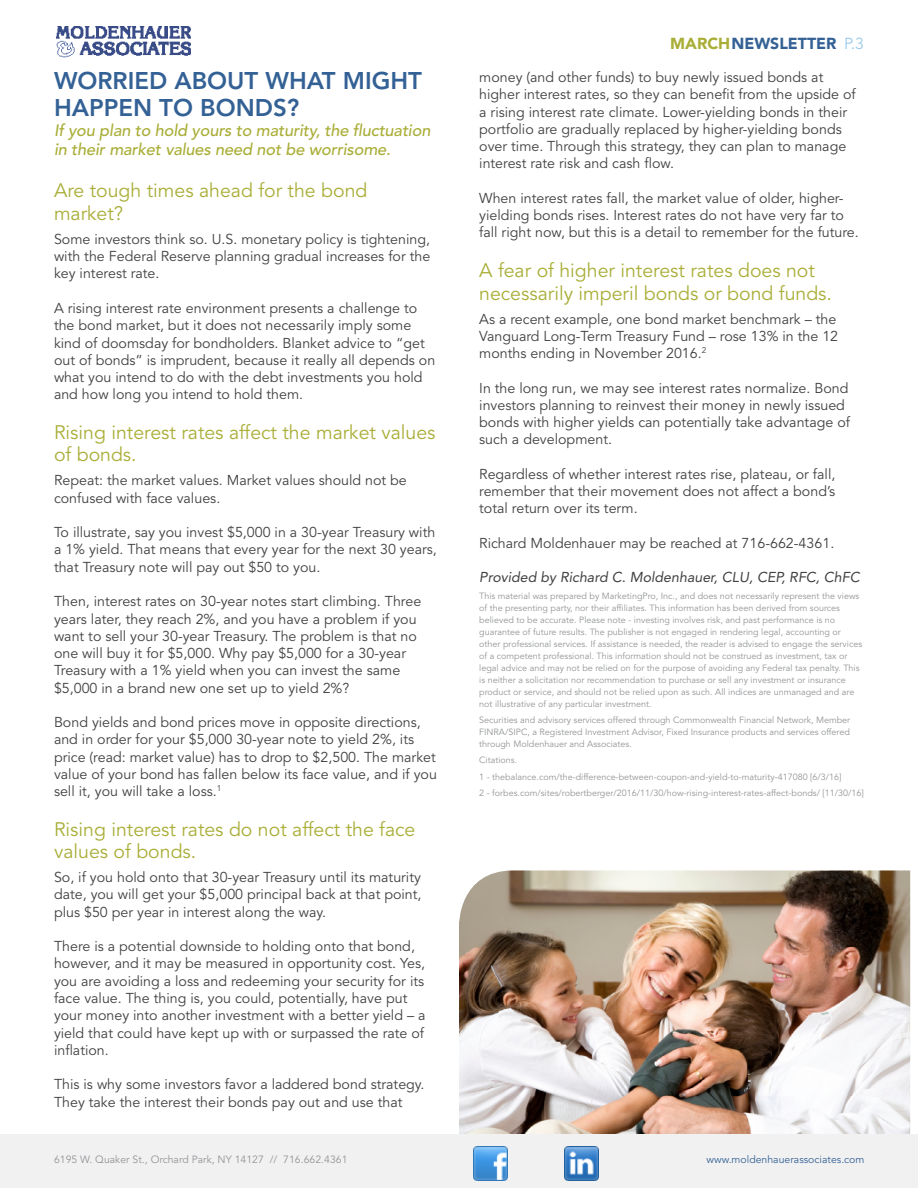
<style>
.page{position:relative;width:918px;height:1188px;background:#fff}
.page>*{position:absolute;margin:0;border:0;box-sizing:border-box;transform-origin:0 0}
.t1{font:800 24px/27px "Avenir LT Std";color:#346195}
.t2{font:19.5px/22.5px "Avenir LT Std";color:#a9ae37}
.t3{font:italic 500 16.5px/19.5px "Avenir LT Std";letter-spacing:-.01em;color:#a9ae37}
.t4{font:900 15.9px "Avenir LT Std";color:#346195}
.t5{font:14.25px/17.2px "Avenir LT Std";color:#414042}
.t6{font:italic 14.25px "Avenir LT Std";color:#414042}
.t7{font:10.5px "Avenir LT Std";color:#939598}
.t8{font:10.5px "Avenir LT Std";color:#346195}
.t9{font:9px/12px "Avenir LT Std";color:#939598}
.s1{color:#a9ae37}
.s2{font-weight:400;color:#9acaea}
</style>
<div class="page">
<img style="left:459px;top:870px;width:451px;height:264px">
<img style="left:56px;top:26px;width:134px;height:32px">
<div style="left:0;top:1134px;width:918px;height:54px;background:#f1f1f2"></div>
<img style="left:474px;top:1146px;width:34px;height:34px">
<img style="left:564px;top:1146px;width:34px;height:34px">
<h1 class="t1" style="left:54px;top:68px;width:369px">WORRIED ABOUT WHAT MIGHT<br>HAPPEN TO BONDS?</h1>
<p class="t3" style="left:54px;top:121px;width:378px">If you plan to hold yours to maturity, the fluctuation in their market values need not be worrisome.</p>
<h2 class="t2" style="left:54px;top:180px;width:315px">Are tough times ahead for the bond market?</h2>
<p class="t5" style="left:54px;top:231px;width:378px;text-align:justify">Some investors think so. U.S. monetary policy is tightening, with the Federal Reserve planning gradual increases for the key interest rate.</p>
<p class="t5" style="left:54px;top:300px;width:383px">A rising interest rate environment presents a challenge to the bond market, but it does not necessarily imply some kind of doomsday for bondholders. Blanket advice to “get out of bonds” is imprudent, because it really all depends on what you intend to do with the debt investments you hold and how long you intend to hold them.</p>
<h2 class="t2" style="left:54px;top:422px;width:383px">Rising interest rates affect the market values of bonds.</h2>
<p class="t5" style="left:54px;top:472px;width:354px">Repeat: the market values. Market values should not be confused with face values.</p>
<p class="t5" style="left:54px;top:524px;width:384px;text-align:justify">To illustrate, say you invest $5,000 in a 30-year Treasury with a 1% yield. That means that every year for the next 30 years, that Treasury note will pay out $50 to you.</p>
<p class="t5" style="left:54px;top:593px;width:369px">Then, interest rates on 30-year notes start climbing. Three years later, they reach 2%, and you have a problem if you want to sell your 30-year Treasury. The problem is that no one will buy it for $5,000. Why pay $5,000 for a 30-year Treasury with a 1% yield when you can invest the same $5,000 in a brand new one set up to yield 2%?</p>
<p class="t5" style="left:54px;top:714px;width:384px">Bond yields and bond prices move in opposite directions, and in order for your $5,000 30-year note to yield 2%, its price (read: market value) has to drop to $2,500. The market value of your bond has fallen below its face value, and if you sell it, you will take a loss.<sup>1</sup></p>
<h2 class="t2" style="left:54px;top:818px;width:363px">Rising interest rates do not affect the face values of bonds.</h2>
<p class="t5" style="left:54px;top:869px;width:369px;text-align:justify">So, if you hold onto that 30-year Treasury until its maturity date, you will get your $5,000 principal back at that point, plus $50 per year in interest along the way.</p>
<p class="t5" style="left:54px;top:938px;width:373px">There is a potential downside to holding onto that bond, however, and it may be measured in opportunity cost. Yes, you are avoiding a loss and redeeming your security for its face value. The thing is, you could, potentially, have put your money into another investment with a better yield – a yield that could have kept up with or surpassed the rate of inflation.</p>
<p class="t5" style="left:54px;top:1076px;width:372px">This is why some investors favor a laddered bond strategy.<br>They take the interest their bonds pay out and use that</p>
<p class="t4" style="left:670px;top:34px;width:195px"><span class="s1">MARCH</span>NEWSLETTER <span class="s2">P.3</span></p>
<p class="t5" style="left:479px;top:69px;width:378px">money (and other funds) to buy newly issued bonds at higher interest rates, so they can benefit from the upside of a rising interest rate climate. Lower-yielding bonds in their portfolio are gradually replaced by higher-yielding bonds over time. Through this strategy, they can plan to manage interest rate risk and cash flow.</p>
<p class="t5" style="left:479px;top:190px;width:381px">When interest rates fall, the market value of older, higher&shy;yielding bonds rises. Interest rates do not have very far to fall right now, but this is a detail to remember for the future.</p>
<h2 class="t2" style="left:479px;top:260px;width:354px">A fear of higher interest rates does not necessarily imperil bonds or bond funds.</h2>
<p class="t5" style="left:479px;top:310px;width:360px">As a recent example, one bond market benchmark – the<br>Vanguard Long-Term Treasury Fund – rose 13% in the 12 months ending in November 2016.<sup>2</sup></p>
<p class="t5" style="left:479px;top:379px;width:372px">In the long run, we may see interest rates normalize. Bond investors planning to reinvest their money in newly issued bonds with higher yields can potentially take advantage of such a development.</p>
<p class="t5" style="left:479px;top:466px;width:358px;text-align:justify">Regardless of whether interest rates rise, plateau, or fall, remember that their movement does not affect a bond’s total return over its term.</p>
<p class="t5" style="left:479px;top:535px;width:357px">Richard Moldenhauer may be reached at 716-662-4361.</p>
<p class="t6" style="left:479px;top:569px;width:382px">Provided by Richard C. Moldenhauer, CLU, CEP, RFC, ChFC</p>
<p class="t9" style="left:479px;top:590px;width:385px">This material was prepared by MarketingPro, Inc., and does not necessarily represent the views of the presenting party, nor their affiliates. This information has been derived from sources believed to be accurate. Please note - investing involves risk, and past performance is no guarantee of future results. The publisher is not engaged in rendering legal, accounting or other professional services. If assistance is needed, the reader is advised to engage the services of a competent professional. This information should not be construed as investment, tax or legal advice and may not be relied on for the purpose of avoiding any Federal tax penalty. This is neither a solicitation nor recommendation to purchase or sell any investment or insurance product or service, and should not be relied upon as such. All indices are unmanaged and are not illustrative of any particular investment.</p>
<p class="t9" style="left:479px;top:714px;width:373px;text-align:justify">Securities and advisory services offered through Commonwealth Financial Network, Member FINRA/SIPC, a Registered Investment Advisor, Fixed Insurance products and services offered through Moldenhauer and Associates.</p>
<p class="t9" style="left:479px;top:752px;width:386px;line-height:16.4px">Citations.<br>1 - thebalance.com/the-difference-between-coupon-and-yield-to-maturity-417080 [6/3/16]<br>2 - forbes.com/sites/robertberger/2016/11/30/how-rising-interest-rates-affect-bonds/ [11/30/16]</p>
<p class="t7" style="left:54px;top:1154px;width:295px">6195 W. Quaker St., Orchard Park, NY 14127 // 716.662.4361</p>
<p class="t8" style="left:707px;top:1154px;width:159px">www.moldenhauerassociates.com</p>
</div>
